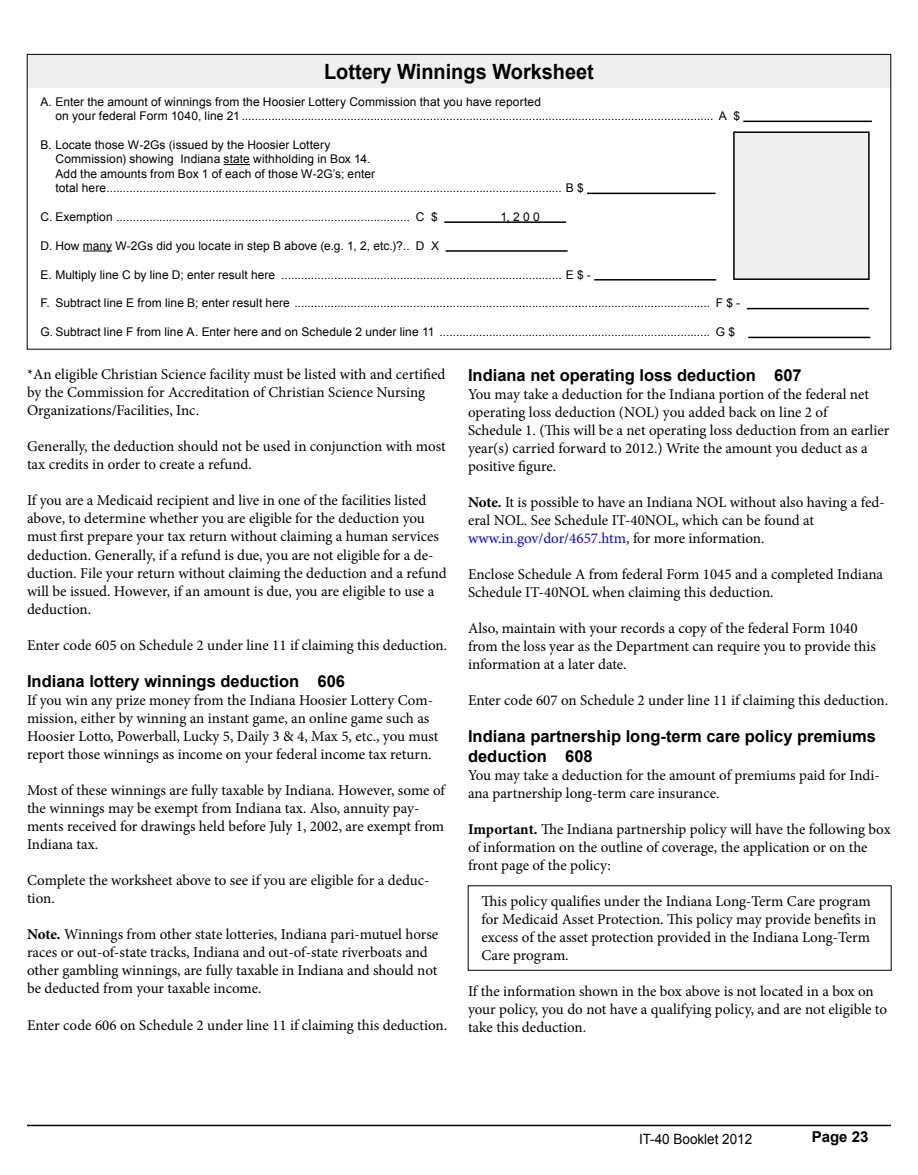
<style>
.page{position:relative;width:918px;height:1175px;background:#fff}
.page>*{position:absolute;margin:0;border:0;box-sizing:border-box;transform-origin:0 0}
.t1{font:700 21px "Arial";color:#000;scale:.95 1}
.t2{font:700 16.5px/19.8px "Arial";color:#000}
.t3{font:15px/18px "Minion Pro";color:#000}
.t4{font:700 15px "Arial";color:#000}
.t5{font:14.1px "Arial";color:#000;scale:.95 1}
.t6{font:12px/14.4px "Arial";letter-spacing:.01em;color:#000}
.s1{font-weight:700}
.s2{color:#00f}
</style>
<div class="page">
<hr style="left:27px;top:1124px;width:864px;height:2px;background:#000">
<div style="left:28px;top:54px;width:863px;height:33px;background:#efeff0"></div>
<hr style="left:743px;top:121px;width:129px;height:1px;background:#000">
<svg style="left:224px;top:164px;width:26px;height:1px"></svg>
<hr style="left:587px;top:193px;width:129px;height:1px;background:#000">
<hr style="left:444px;top:221px;width:122px;height:2px;background:#000">
<svg style="left:83px;top:250px;width:29px;height:1px"></svg>
<hr style="left:446px;top:250px;width:122px;height:2px;background:#000">
<hr style="left:594px;top:279px;width:122px;height:1px;background:#000">
<hr style="left:747px;top:308px;width:122px;height:1px;background:#000">
<hr style="left:748px;top:337px;width:122px;height:1px;background:#000">
<div style="left:734px;top:132px;width:135px;height:147px;background:#efeff0"></div>
<div style="left:733px;top:131px;width:137px;height:149px;border:2px solid #000"></div>
<h1 class="t1" style="left:324px;top:58px;width:286px">Lottery Winnings Worksheet</h1>
<p class="t6" style="left:56px;top:94px;width:686px;text-indent:-15px">A. Enter the amount of winnings from the Hoosier Lottery Commission that you have reported<br>on your federal Form 1040, line 21 ............................................................................................................................................... A $</p>
<p class="t6" style="left:56px;top:138px;width:530px;text-indent:-15px">B. Locate those W-2Gs (issued by the Hoosier Lottery<br>Commission) showing Indiana state withholding in Box 14.<br>Add the amounts from Box 1 of each of those W-2G’s; enter<br>total here.......................................................................................................................................... B $</p>
<p class="t6" style="left:40px;top:210px;width:399px">C. Exemption ......................................................................................... C $</p>
<p class="t6" style="left:500px;top:210px;width:41px">1, 2 0 0</p>
<p class="t6" style="left:40px;top:238px;width:400px">D. How many W-2Gs did you locate in step B above (e.g. 1, 2, etc.)?.. D X</p>
<p class="t6" style="left:40px;top:267px;width:552px">E. Multiply line C by line D; enter result here ..................................................................................... E $ -</p>
<p class="t6" style="left:40px;top:296px;width:701px">F. Subtract line E from line B; enter result here .............................................................................................................................. F $ -</p>
<p class="t6" style="left:40px;top:325px;width:696px">G. Subtract line F from line A. Enter here and on Schedule 2 under line 11 .................................................................................. G $</p>
<p class="t3" style="left:27px;top:366px;width:420px">*An eligible Christian Science facility must be listed with and certified by the Commission for Accreditation of Christian Science Nursing<br>Organizations/Facilities, Inc.</p>
<p class="t3" style="left:27px;top:438px;width:420px">Generally, the deduction should not be used in conjunction with most tax credits in order to create a refund.</p>
<p class="t3" style="left:27px;top:492px;width:421px">If you are a Medicaid recipient and live in one of the facilities listed above, to determine whether you are eligible for the deduction you must first prepare your tax return without claiming a human services deduction. Generally, if a refund is due, you are not eligible for a de&shy;duction. File your return without claiming the deduction and a refund will be issued. However, if an amount is due, you are eligible to use a deduction.</p>
<p class="t3" style="left:27px;top:636px;width:422px">Enter code 605 on Schedule 2 under line 11 if claiming this deduction.</p>
<p class="t2" style="left:27px;top:672px;width:320px">Indiana lottery winnings deduction 606</p>
<p class="t3" style="left:27px;top:691px;width:413px">If you win any prize money from the Indiana Hoosier Lottery Com&shy;mission, either by winning an instant game, an online game such as Hoosier Lotto, Powerball, Lucky 5, Daily 3 &amp; 4, Max 5, etc., you must report those winnings as income on your federal income tax return.</p>
<p class="t3" style="left:27px;top:781px;width:419px">Most of these winnings are fully taxable by Indiana. However, some of the winnings may be exempt from Indiana tax. Also, annuity pay&shy;ments received for drawings held before July 1, 2002, are exempt from Indiana tax.</p>
<p class="t3" style="left:27px;top:871px;width:404px">Complete the worksheet above to see if you are eligible for a deduc&shy;tion.</p>
<p class="t3" style="left:27px;top:925px;width:413px"><span class="s1">Note.</span> Winnings from other state lotteries, Indiana pari-mutuel horse races or out-of-state tracks, Indiana and out-of-state riverboats and other gambling winnings, are fully taxable in Indiana and should not be deducted from your taxable income.</p>
<p class="t3" style="left:27px;top:1015px;width:422px">Enter code 606 on Schedule 2 under line 11 if claiming this deduction.</p>
<p class="t2" style="left:468px;top:365px;width:335px">Indiana net operating loss deduction 607</p>
<p class="t3" style="left:468px;top:385px;width:423px">You may take a deduction for the Indiana portion of the federal net operating loss deduction (NOL) you added back on line 2 of<br>Schedule 1. (This will be a net operating loss deduction from an earlier year(s) carried forward to 2012.) Write the amount you deduct as a positive figure.</p>
<p class="t3" style="left:468px;top:493px;width:418px"><span class="s1">Note.</span> It is possible to have an Indiana NOL without also having a fed&shy;eral NOL. See Schedule IT-40NOL, which can be found at <span class="s2">www.in.gov/dor/4657.htm</span>, for more information.</p>
<p class="t3" style="left:468px;top:565px;width:417px">Enclose Schedule A from federal Form 1045 and a completed Indiana<br>Schedule IT-40NOL when claiming this deduction.</p>
<p class="t3" style="left:468px;top:619px;width:409px">Also, maintain with your records a copy of the federal Form 1040 from the loss year as the Department can require you to provide this information at a later date.</p>
<p class="t3" style="left:468px;top:691px;width:422px">Enter code 607 on Schedule 2 under line 11 if claiming this deduction.</p>
<p class="t2" style="left:468px;top:727px;width:410px">Indiana partnership long-term care policy premiums deduction 608</p>
<p class="t3" style="left:468px;top:766px;width:413px">You may take a deduction for the amount of premiums paid for Indi&shy;ana partnership long-term care insurance.</p>
<p class="t3" style="left:468px;top:820px;width:424px"><span class="s1">Important.</span> The Indiana partnership policy will have the following box of information on the outline of coverage, the application or on the front page of the policy:</p>
<p class="t3" style="left:482px;top:892px;width:396px">This policy qualifies under the Indiana Long-Term Care program for Medicaid Asset Protection. This policy may provide benefits in excess of the asset protection provided in the Indiana Long-Term Care program.</p>
<p class="t3" style="left:468px;top:982px;width:421px">If the information shown in the box above is not located in a box on your policy, you do not have a qualifying policy, and are not eligible to take this deduction.</p>
<p class="t5" style="left:639px;top:1129px;width:121px">IT-40 Booklet 2012</p>
<p class="t4" style="left:812px;top:1126px;width:58px">Page 23</p>
</div>
